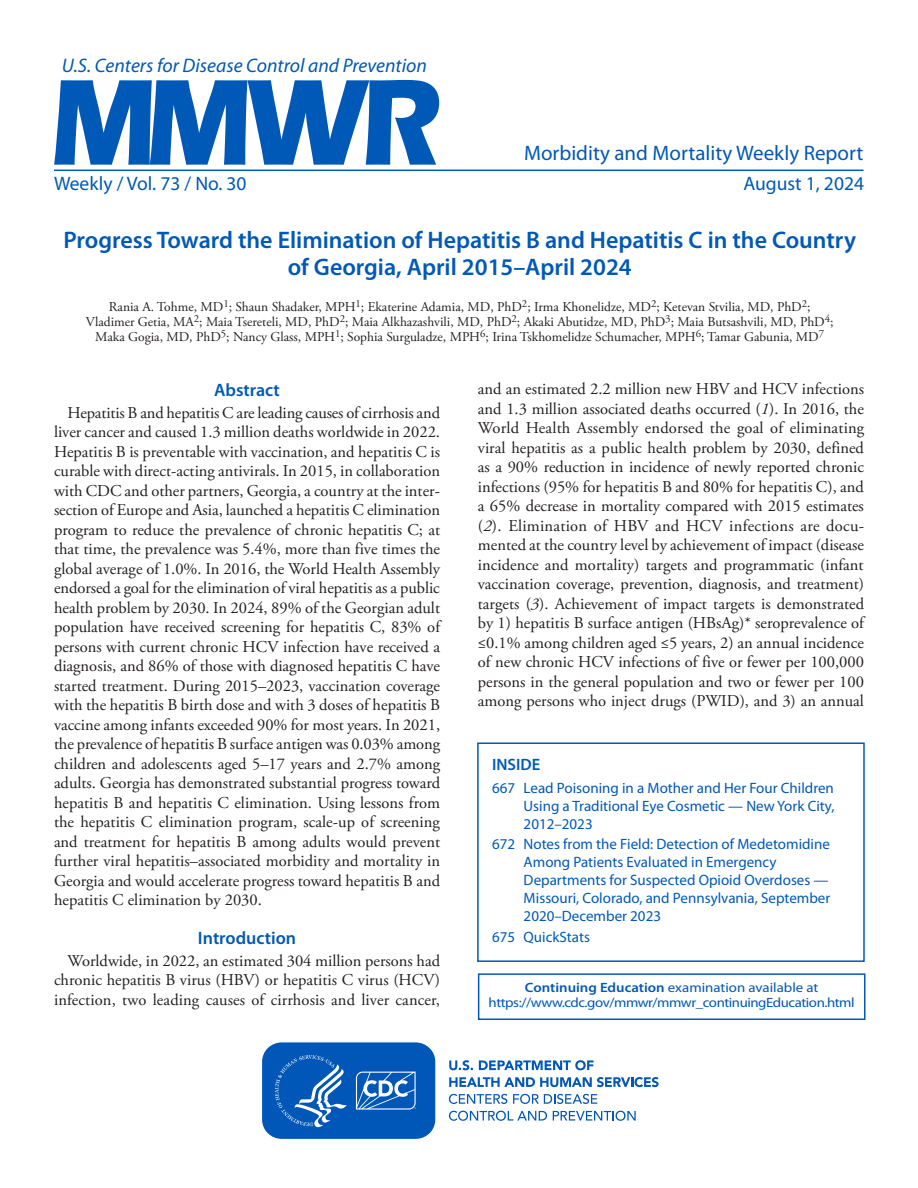
<style>
.page{position:relative;width:918px;height:1188px;background:#fff}
.page>*{position:absolute;margin:0;border:0;box-sizing:border-box;transform-origin:0 0}
.Report_Title{font:600 24px/27px "Myriad Pro";color:#0059b7;text-align:center}
.t1{font:21px "Myriad Pro";color:#0059b7}
.t2{font:italic 19.65px "Myriad Pro";color:#0059b7}
.cover_date_vol{font:19.5px "Myriad Pro";color:#0059b7}
.Heading_1{font:600 18px "Myriad Pro";color:#0059b7}
.Paragraph{font:16.5px/19.5px "Adobe Garamond Pro";color:#231f20;text-align:justify}
.inside{font:600 16.5px "Myriad Pro";color:#0059b7}
.t3{font:15px/18px "Myriad Pro";color:#0059b7;text-align:justify}
.Author_Names{font:13.5px/15px "Adobe Garamond Pro";color:#231f20;text-align:center}
.CE_box_-_normal_9pt{font:13.5px/15px "Myriad Pro";letter-spacing:-.03em;color:#0059b7;text-align:center;scale:1.1 1}
.s1{font-style:italic}
.s2{font-weight:600}
</style>
<div class="page">
<hr style="left:54px;top:170px;width:810px;height:1px;background:#0059b7">
<svg style="left:54px;top:80px;width:385px;height:85px"></svg>
<div style="left:477px;top:742px;width:388px;height:220px;border:2px solid #0059b7"></div>
<div style="left:478px;top:973px;width:388px;height:47px;border:2px solid #0059b7"></div>
<svg style="left:449px;top:1060px;width:24px;height:10px"></svg>
<svg style="left:479px;top:1060px;width:115px;height:10px"></svg>
<svg style="left:449px;top:1077px;width:209px;height:10px"></svg>
<svg style="left:449px;top:1094px;width:58px;height:10px"></svg>
<svg style="left:513px;top:1094px;width:84px;height:10px"></svg>
<svg style="left:449px;top:1111px;width:98px;height:10px"></svg>
<svg style="left:553px;top:1111px;width:83px;height:10px"></svg>
<svg style="left:262px;top:1042px;width:174px;height:97px;background:#1d6abf"></svg>
<p class="t2" style="left:62px;top:55px;width:367px">U.S. Centers for Disease Control and Prevention</p>
<p class="t1" style="left:524px;top:142px;width:341px">Morbidity and Mortality Weekly Report</p>
<p class="cover_date_vol" style="left:54px;top:173px;width:194px">Weekly / Vol. 73 / No. 30</p>
<p class="cover_date_vol" style="left:743px;top:173px;width:122px">August 1, 2024</p>
<h1 class="Report_Title" style="left:63px;top:226px;width:794px">Progress Toward the Elimination of Hepatitis B and Hepatitis C in the Country of Georgia, April 2015–April 2024</h1>
<p class="Author_Names" style="left:86px;top:300px;width:749px">Rania A. Tohme, MD<sup>1</sup>; Shaun Shadaker, MPH<sup>1</sup>; Ekaterine Adamia, MD, PhD<sup>2</sup>; Irma Khonelidze, MD<sup>2</sup>; Ketevan Stvilia, MD, PhD<sup>2</sup>;<br>Vladimer Getia, MA<sup>2</sup>; Maia Tsereteli, MD, PhD<sup>2</sup>; Maia Alkhazashvili, MD, PhD<sup>2</sup>; Akaki Abutidze, MD, PhD<sup>3</sup>; Maia Butsashvili, MD, PhD<sup>4</sup>;<br>Maka Gogia, MD, PhD<sup>5</sup>; Nancy Glass, MPH<sup>1</sup>; Sophia Surguladze, MPH<sup>6</sup>; Irina Tskhomelidze Schumacher, MPH<sup>6</sup>; Tamar Gabunia, MD<sup>7</sup></p>
<h1 class="Heading_1" style="left:214px;top:380px;width:67px">Abstract</h1>
<p class="Paragraph" style="left:54px;top:403px;width:388px;text-indent:14px">Hepatitis B and hepatitis C are leading causes of cirrhosis and liver cancer and caused 1.3 million deaths worldwide in 2022.<br>Hepatitis B is preventable with vaccination, and hepatitis C is curable with direct-acting antivirals. In 2015, in collaboration with CDC and other partners, Georgia, a country at the inter&shy;section of Europe and Asia, launched a hepatitis C elimination program to reduce the prevalence of chronic hepatitis C; at that time, the prevalence was 5.4%, more than five times the global average of 1.0%. In 2016, the World Health Assembly endorsed a goal for the elimination of viral hepatitis as a public health problem by 2030. In 2024, 89% of the Georgian adult population have received screening for hepatitis C, 83% of persons with current chronic HCV infection have received a diagnosis, and 86% of those with diagnosed hepatitis C have started treatment. During 2015–2023, vaccination coverage with the hepatitis B birth dose and with 3 doses of hepatitis B vaccine among infants exceeded 90% for most years. In 2021, the prevalence of hepatitis B surface antigen was 0.03% among children and adolescents aged 5–17 years and 2.7% among adults. Georgia has demonstrated substantial progress toward hepatitis B and hepatitis C elimination. Using lessons from the hepatitis C elimination program, scale-up of screening and treatment for hepatitis B among adults would prevent further viral hepatitis–associated morbidity and mortality in Georgia and would accelerate progress toward hepatitis B and hepatitis C elimination by 2030.</p>
<h1 class="Heading_1" style="left:198px;top:928px;width:100px">Introduction</h1>
<p class="Paragraph" style="left:54px;top:951px;width:388px;text-indent:14px">Worldwide, in 2022, an estimated 304 million persons had chronic hepatitis B virus (HBV) or hepatitis C virus (HCV) infection, two leading causes of cirrhosis and liver cancer,</p>
<p class="Paragraph" style="left:478px;top:380px;width:388px">and an estimated 2.2 million new HBV and HCV infections and 1.3 million associated deaths occurred (<span class="s1">1</span>). In 2016, the World Health Assembly endorsed the goal of eliminating viral hepatitis as a public health problem by 2030, defined as a 90% reduction in incidence of newly reported chronic infections (95% for hepatitis B and 80% for hepatitis C), and a 65% decrease in mortality compared with 2015 estimates (<span class="s1">2</span>). Elimination of HBV and HCV infections are docu&shy;mented at the country level by achievement of impact (disease incidence and mortality) targets and programmatic (infant vaccination coverage, prevention, diagnosis, and treatment) targets (<span class="s1">3</span>). Achievement of impact targets is demonstrated by 1) hepatitis B surface antigen (HBsAg)* seroprevalence of ≤0.1% among children aged ≤5 years, 2) an annual incidence of new chronic HCV infections of five or fewer per 100,000 persons in the general population and two or fewer per 100 among persons who inject drugs (PWID), and 3) an annual</p>
<h1 class="inside" style="left:492px;top:755px;width:50px">INSIDE</h1>
<p class="t3" style="left:524px;top:780px;width:312px;text-indent:-32px">667 Lead Poisoning in a Mother and Her Four Children Using a Traditional Eye Cosmetic — New York City, 2012–2023</p>
<p class="t3" style="left:524px;top:836px;width:308px;text-align:left;text-indent:-32px">672 Notes from the Field: Detection of Medetomidine Among Patients Evaluated in Emergency Departments for Suspected Opioid Overdoses — Missouri, Colorado, and Pennsylvania, September 2020–December 2023</p>
<p class="t3" style="left:492px;top:928px;width:99px">675 QuickStats</p>
<p class="CE_box_-_normal_9pt" style="left:489px;top:980px;width:334px"><span class="s2">Continuing Education</span> examination available at https://www.cdc.gov/mmwr/mmwr_continuingEducation.html</p>
</div>
